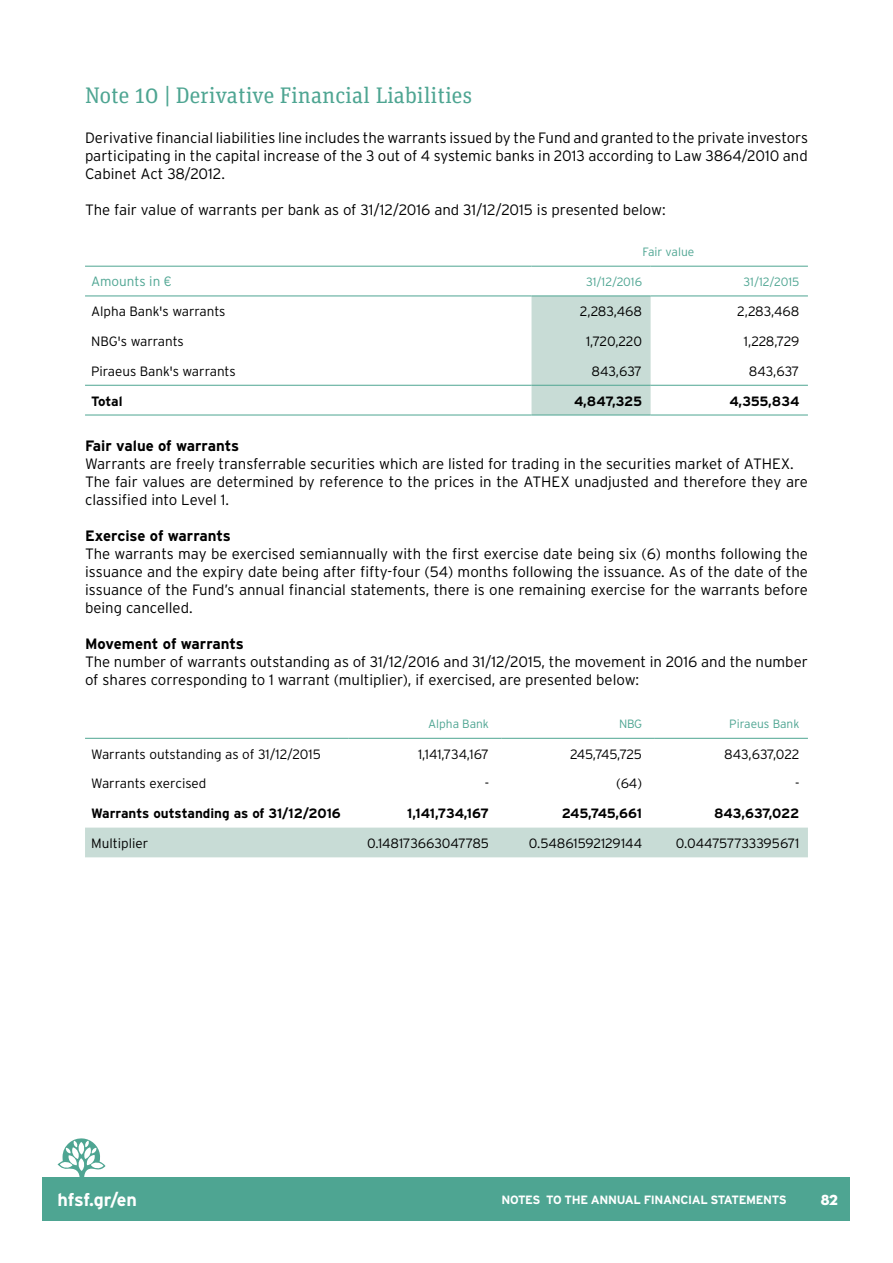
<style>
.page{position:relative;width:893px;height:1263px;background:#fff}
.page>*{position:absolute;margin:0;border:0;box-sizing:border-box;transform-origin:0 0}
.t1{font:22.5px "Unit Slab Pro";color:#4ea592}
.t2{font:700 18px "Interstate GR";letter-spacing:-.01em;color:#fff}
.t3{font:300 15px/18px "Interstate GR";color:#000;text-align:justify}
.t4{font:700 15px "Interstate GR";letter-spacing:-.005em;color:#000}
.t5{font:15px "Neutraface Two Disp Greek Titl";color:#fff}
.t6{font:300 13.5px "Interstate GR";color:#000}
.t7{font:700 13.5px "Interstate GR";letter-spacing:-.005em;color:#000}
.t8{font:300 13.5px "Interstate GR";letter-spacing:-.035em;color:#000}
.t9{font:300 13.5px "Interstate GR";color:#4ea592}
.t10{font:300 12px "Interstate GR";color:#4ea592}
.t11{font:700 12px "Interstate GR";letter-spacing:-.03em;color:#fff}
</style>
<div class="page">
<div style="left:43px;top:1177px;width:807px;height:43px;background:#4ea592"></div>
<svg style="left:58px;top:1138px;width:47px;height:39px"></svg>
<div style="left:531px;top:295px;width:120px;height:120px;background:#c8dcd6"></div>
<hr style="left:85px;top:385px;width:446px;height:1px;background:#4ea592">
<hr style="left:531px;top:385px;width:120px;height:1px;background:#4ea592">
<hr style="left:651px;top:385px;width:157px;height:1px;background:#4ea592">
<hr style="left:85px;top:415px;width:446px;height:1px;background:#4ea592">
<hr style="left:531px;top:415px;width:120px;height:1px;background:#4ea592">
<hr style="left:651px;top:415px;width:157px;height:1px;background:#4ea592">
<hr style="left:85px;top:266px;width:446px;height:1px;background:#4ea592">
<hr style="left:531px;top:266px;width:120px;height:1px;background:#4ea592">
<hr style="left:651px;top:266px;width:157px;height:1px;background:#4ea592">
<hr style="left:85px;top:296px;width:446px;height:1px;background:#4ea592">
<hr style="left:531px;top:296px;width:120px;height:1px;background:#4ea592">
<hr style="left:651px;top:296px;width:157px;height:1px;background:#4ea592">
<div style="left:85px;top:827px;width:723px;height:30px;background:#c8dcd6"></div>
<hr style="left:85px;top:738px;width:264px;height:1px;background:#4ea592">
<hr style="left:349px;top:738px;width:153px;height:1px;background:#4ea592">
<hr style="left:502px;top:738px;width:153px;height:1px;background:#4ea592">
<hr style="left:655px;top:738px;width:153px;height:1px;background:#4ea592">
<h1 class="t1" style="left:85px;top:80px;width:389px">Note 10 | Derivative Financial Liabilities</h1>
<p class="t3" style="left:85px;top:129px;width:724px">Derivative financial liabilities line includes the warrants issued by the Fund and granted to the private investors participating in the capital increase of the 3 out of 4 systemic banks in 2013 according to Law 3864/2010 and Cabinet Act 38/2012.</p>
<p class="t3" style="left:85px;top:201px;width:582px">The fair value of warrants per bank as of 31/12/2016 and 31/12/2015 is presented below:</p>
<p class="t10" style="left:643px;top:245px;width:53px">Fair value</p>
<p class="t9" style="left:91px;top:274px;width:82px">Amounts in €</p>
<p class="t10" style="left:586px;top:275px;width:57px">31/12/2016</p>
<p class="t10" style="left:744px;top:275px;width:57px">31/12/2015</p>
<p class="t6" style="left:91px;top:304px;width:136px">Alpha Bank's warrants</p>
<p class="t6" style="left:580px;top:304px;width:64px">2,283,468</p>
<p class="t6" style="left:737px;top:304px;width:64px">2,283,468</p>
<p class="t6" style="left:91px;top:334px;width:94px">NBG's warrants</p>
<p class="t6" style="left:586px;top:334px;width:57px">1,720,220</p>
<p class="t6" style="left:744px;top:334px;width:57px">1,228,729</p>
<p class="t6" style="left:91px;top:363px;width:146px">Piraeus Bank's warrants</p>
<p class="t6" style="left:592px;top:363px;width:52px">843,637</p>
<p class="t6" style="left:749px;top:363px;width:52px">843,637</p>
<p class="t7" style="left:91px;top:393px;width:33px">Total</p>
<p class="t7" style="left:574px;top:393px;width:70px">4,847,325</p>
<p class="t7" style="left:729px;top:393px;width:72px">4,355,834</p>
<p class="t4" style="left:85px;top:438px;width:156px">Fair value of warrants</p>
<p class="t3" style="left:85px;top:455px;width:724px;text-align:left">Warrants are freely transferrable securities which are listed for trading in the securities market of ATHEX.<br>The fair values are determined by reference to the prices in the ATHEX unadjusted and therefore they are classified into Level 1.</p>
<p class="t4" style="left:85px;top:528px;width:147px">Exercise of warrants</p>
<p class="t3" style="left:85px;top:545px;width:724px">The warrants may be exercised semiannually with the first exercise date being six (6) months following the issuance and the expiry date being after fifty-four (54) months following the issuance. As of the date of the issuance of the Fund’s annual financial statements, there is one remaining exercise for the warrants before being cancelled.</p>
<p class="t4" style="left:85px;top:636px;width:160px">Movement of warrants</p>
<p class="t3" style="left:85px;top:653px;width:724px">The number of warrants outstanding as of 31/12/2016 and 31/12/2015, the movement in 2016 and the number of shares corresponding to 1 warrant (multiplier), if exercised, are presented below:</p>
<p class="t10" style="left:428px;top:717px;width:62px">Alpha Bank</p>
<p class="t10" style="left:619px;top:717px;width:24px">NBG</p>
<p class="t10" style="left:729px;top:717px;width:72px">Piraeus Bank</p>
<p class="t6" style="left:91px;top:746px;width:231px">Warrants outstanding as of 31/12/2015</p>
<p class="t6" style="left:418px;top:746px;width:72px">1,141,734,167</p>
<p class="t8" style="left:570px;top:746px;width:74px">245,745,725</p>
<p class="t6" style="left:724px;top:746px;width:77px">843,637,022</p>
<p class="t6" style="left:91px;top:776px;width:117px">Warrants exercised</p>
<p class="t6" style="left:485px;top:776px;width:6px">-</p>
<p class="t6" style="left:616px;top:776px;width:28px">(64)</p>
<p class="t6" style="left:795px;top:776px;width:6px">-</p>
<p class="t7" style="left:91px;top:806px;width:251px">Warrants outstanding as of 31/12/2016</p>
<p class="t7" style="left:407px;top:806px;width:83px">1,141,734,167</p>
<p class="t7" style="left:562px;top:806px;width:82px">245,745,661</p>
<p class="t7" style="left:714px;top:806px;width:87px">843,637,022</p>
<p class="t6" style="left:91px;top:835px;width:59px">Multiplier</p>
<p class="t6" style="left:367px;top:835px;width:123px">0.148173663047785</p>
<p class="t6" style="left:529px;top:835px;width:115px">0.54861592129144</p>
<p class="t6" style="left:676px;top:835px;width:125px">0.044757733395671</p>
<p class="t2" style="left:58px;top:1190px;width:81px">hfsf.gr/en</p>
<p class="t5" style="left:821px;top:1190px;width:18px">82</p>
<p class="t11" style="left:502px;top:1193px;width:287px">NOTES TO THE ANNUAL FINANCIAL STATEMENTS</p>
</div>
